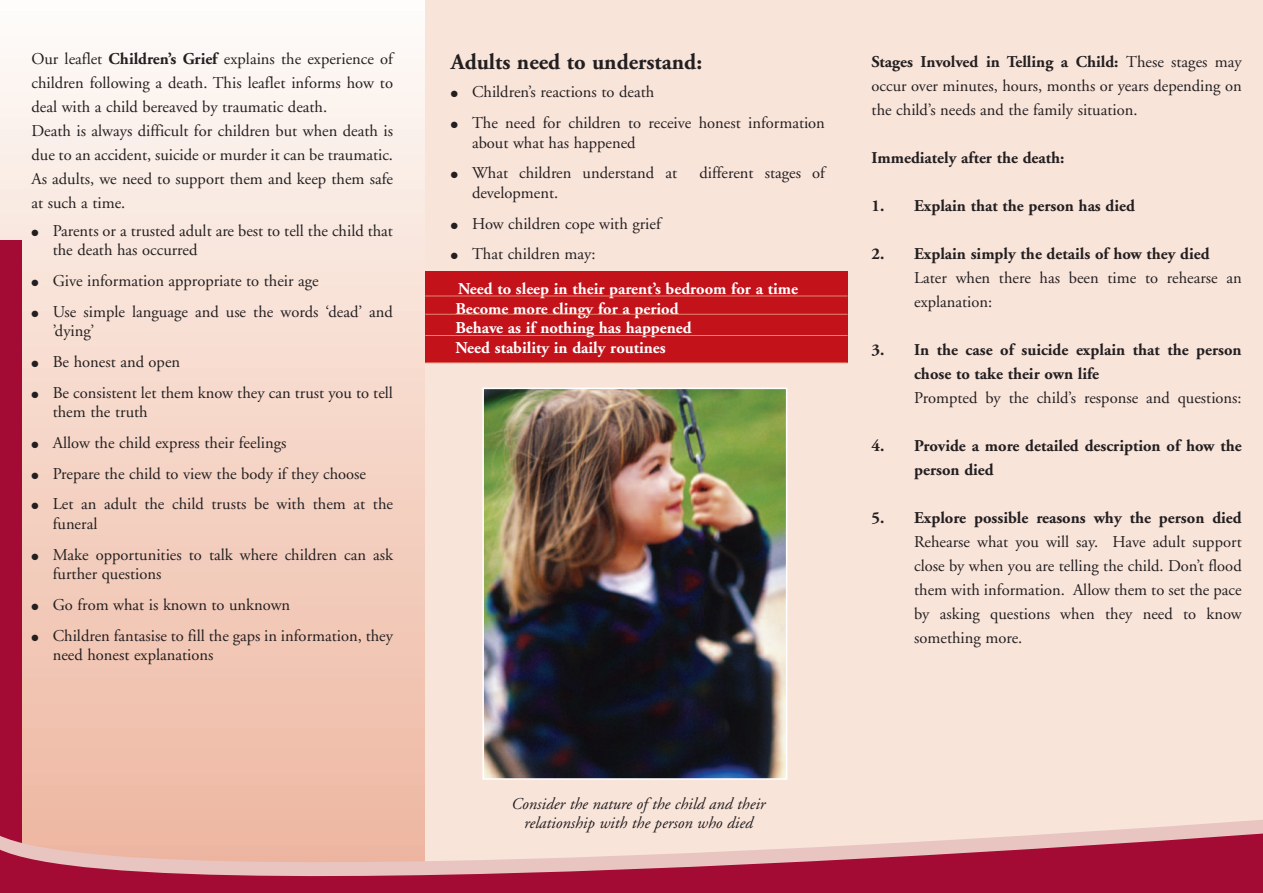
<style>
.page{position:relative;width:1263px;height:893px;background:#fff}
.page>*{position:absolute;margin:0;border:0;box-sizing:border-box;transform-origin:0 0}
.t1{font:700 22.5px "Adobe Garamond";color:#231f20}
.t2{font:16.5px/24px "Adobe Garamond";color:#231f20}
.t3{font:700 16.5px/24px "Adobe Garamond";color:#231f20}
.t4{font:700 16.5px/19.8px "Adobe Garamond";color:#fff}
.t5{font:italic 16.5px/19.8px "Adobe Garamond";color:#231f20;text-align:center}
.s1{font-weight:700}
.s2{color:#231f20}
.s3{font-weight:400;color:#231f20}
</style>
<div class="page">
<div style="left:0;top:0;width:425px;height:893px;background:linear-gradient(to bottom,#fefbf8,#edb29b)"></div>
<div style="left:0;top:241px;width:21px;height:606px;background:#a30a34"></div>
<div style="left:848px;top:0;width:415px;height:893px;background:#f9e4da"></div>
<div style="left:425px;top:0;width:423px;height:893px;background:#f9e4da"></div>
<svg style="left:21px;top:818px;width:1242px;height:14px"></svg>
<svg style="left:0;top:832px;width:1263px;height:61px;background:#c86979"></svg>
<div style="left:425px;top:271px;width:423px;height:92px;background:#c4121a"></div>
<img style="left:485px;top:391px;width:299px;height:386px">
<div style="left:482px;top:388px;width:305px;height:392px;border:2px solid #fff"></div>
<hr style="left:425px;top:296px;width:423px;height:1px;background:#e0886f">
<hr style="left:425px;top:314px;width:423px;height:1px;background:#e0886f">
<hr style="left:425px;top:335px;width:423px;height:1px;background:#e0886f">
<hr style="left:425px;top:362px;width:423px;height:1px;background:#e0886f">
<p class="t2" style="left:32px;top:49px;width:363px">Our leaflet <span class="s1">Children’s Grief</span> explains the experience of children following a death. This leaflet informs how to deal with a child bereaved by traumatic death.<br>Death is always difficult for children but when death is due to an accident, suicide or murder it can be traumatic.<br>As adults, we need to support them and keep them safe at such a time.</p>
<p class="t2" style="left:53px;top:222px;width:342px;line-height:19.8px;text-indent:-21px">● Parents or a trusted adult are best to tell the child that the death has occurred</p>
<p class="t2" style="left:32px;top:270px;width:289px">● Give information appropriate to their age</p>
<p class="t2" style="left:53px;top:303px;width:342px;line-height:19.8px;text-indent:-21px">● Use simple language and use the words ‘dead’ and ’dying’</p>
<p class="t2" style="left:32px;top:351px;width:150px">● Be honest and open</p>
<p class="t2" style="left:53px;top:384px;width:342px;line-height:19.8px;text-indent:-21px">● Be consistent let them know they can trust you to tell them the truth</p>
<p class="t2" style="left:32px;top:432px;width:256px">● Allow the child express their feelings</p>
<p class="t2" style="left:32px;top:463px;width:336px">● Prepare the child to view the body if they choose</p>
<p class="t2" style="left:53px;top:495px;width:342px;line-height:19.8px;text-indent:-21px">● Let an adult the child trusts be with them at the funeral</p>
<p class="t2" style="left:53px;top:546px;width:342px;line-height:19.8px;text-indent:-21px">● Make opportunities to talk where children can ask further questions</p>
<p class="t2" style="left:32px;top:594px;width:260px">● Go from what is known to unknown</p>
<p class="t2" style="left:53px;top:627px;width:342px;line-height:19.8px;text-indent:-21px">● Children fantasise to fill the gaps in information, they need honest explanations</p>
<h1 class="t1" style="left:451px;top:53px;width:253px">Adults need to understand:</h1>
<p class="t2" style="left:451px;top:82px;width:205px">● Children’s reactions to death</p>
<p class="t2" style="left:472px;top:114px;width:354px;line-height:19.8px;text-indent:-21px">● The need for children to receive honest information about what has happened</p>
<p class="t2" style="left:451px;top:163px;width:228px">● What children understand at</p>
<p class="t2" style="left:699px;top:163px;width:127px">different stages of</p>
<p class="t2" style="left:472px;top:182px;width:88px">development.</p>
<p class="t2" style="left:451px;top:213px;width:212px">● How children cope with grief</p>
<p class="t4" style="left:458px;top:238px;width:341px;line-height:34.3px;text-indent:-7px"><span class="s2">●</span> <span class="s3">That children may:<br></span>Need to sleep in their parent’s bedroom for a time</p>
<p class="t4" style="left:455px;top:300px;width:238px">Become more clingy for a period<br>Behave as if nothing has happened<br>Need stability in daily routines</p>
<p class="t2" style="left:871px;top:51px;width:372px;text-align:justify"><span class="s1">Stages Involved in Telling a Child:</span> These stages may occur over minutes, hours, months or years depending on the child’s needs and the family situation.</p>
<p class="t3" style="left:871px;top:147px;width:194px">Immediately after the death:</p>
<p class="t3" style="left:871px;top:195px;width:265px">1. Explain that the person has died</p>
<p class="t3" style="left:871px;top:243px;width:339px">2. Explain simply the details of how they died</p>
<p class="t2" style="left:914px;top:267px;width:329px">Later when there has been time to rehearse an explanation:</p>
<p class="t3" style="left:914px;top:339px;width:329px;text-indent:-43px">3. In the case of suicide explain that the person chose to take their own life</p>
<p class="t2" style="left:914px;top:387px;width:329px">Prompted by the child’s response and questions:</p>
<p class="t3" style="left:914px;top:435px;width:329px;text-indent:-43px">4. Provide a more detailed description of how the person died</p>
<p class="t3" style="left:871px;top:507px;width:372px">5. Explore possible reasons why the person died</p>
<p class="t2" style="left:914px;top:531px;width:329px;text-align:justify">Rehearse what you will say. Have adult support close by when you are telling the child. Don’t flood them with information. Allow them to set the pace by asking questions when they need to know something more.</p>
<p class="t5" style="left:511px;top:795px;width:256px">Consider the nature of the child and their relationship with the person who died</p>
</div>
